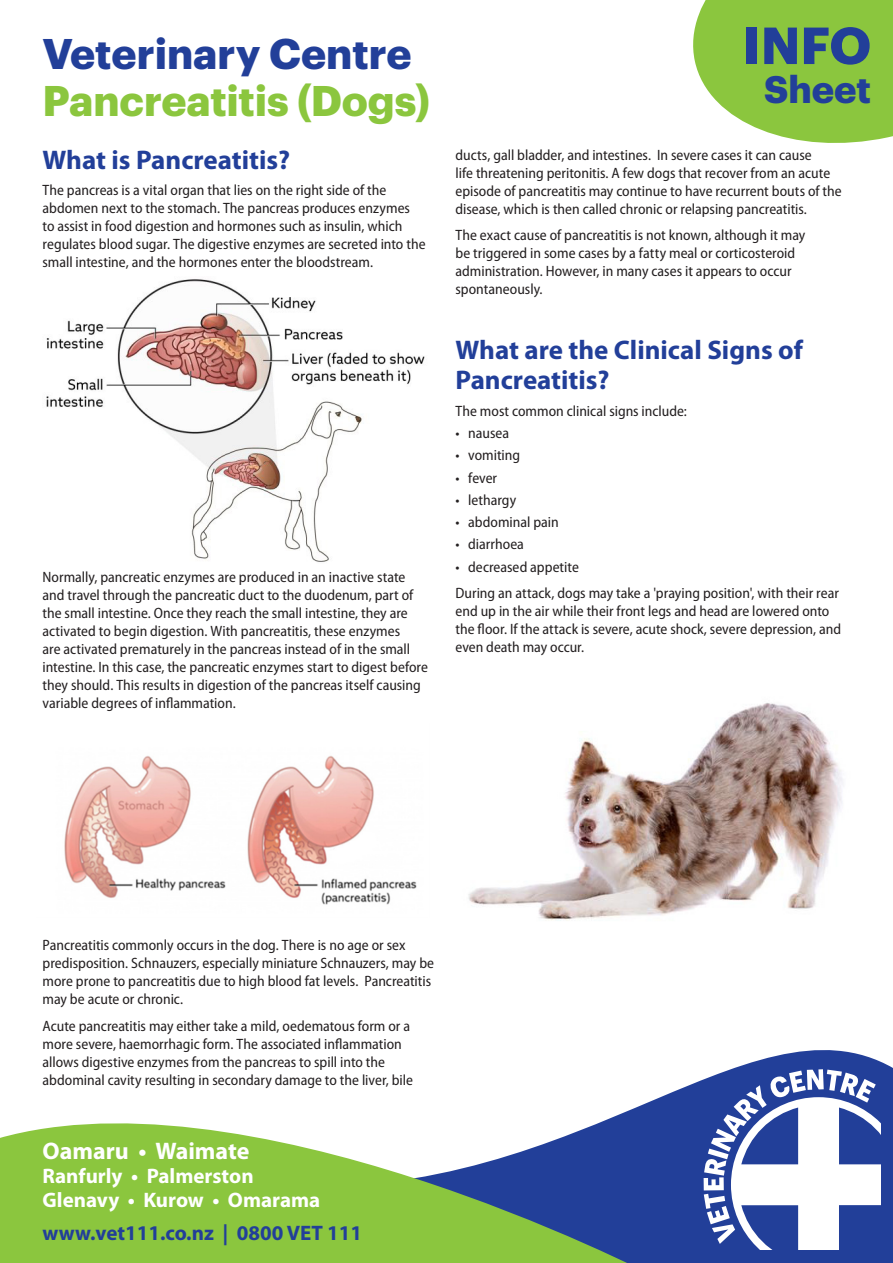
<style>
.page{position:relative;width:893px;height:1263px;background:#fff}
.page>*{position:absolute;margin:0;border:0;box-sizing:border-box;transform-origin:0 0}
.t1{font:700 51px "Graphik";color:#223f99}
.t2{font:700 42px "Graphik";letter-spacing:-.005em;color:#8bc63e}
.t3{font:700 42px "Graphik";color:#223f99}
.t4{font:700 37.5px "Graphik";color:#223f99}
.t5{font:700 27px/30px "Myriad Pro";color:#223f99}
.t6{font:700 24px "Myriad Pro";color:#fff}
.t7{font:700 21px/24px "Myriad Pro";color:#fff}
.t8{font:700 21px "Myriad Pro";color:#223f99}
.t9{font:semi-condensed 15px/18px "Myriad Pro";color:#231f20}
</style>
<div class="page">
<svg style="left:693px;top:0;width:200px;height:143px;background:#97cc53"></svg>
<svg style="left:653px;top:1050px;width:240px;height:213px;fill:#223f99"></svg>
<svg style="left:0;top:1100px;width:653px;height:163px;fill:#8bc63e"></svg>
<svg style="left:704px;top:1069px;width:176px;height:181px"></svg>
<img style="left:46px;top:279px;width:379px;height:283px">
<img style="left:468px;top:703px;width:375px;height:218px">
<img style="left:64px;top:756px;width:353px;height:149px">
<p class="t3" style="left:43px;top:21px;width:371px">Veterinary Centre</p>
<p class="t2" style="left:43px;top:69px;width:389px">Pancreatitis (Dogs)</p>
<p class="t5" style="left:43px;top:144px;width:249px">What is Pancreatitis?</p>
<p class="t9" style="left:43px;top:182px;width:385px">The pancreas is a vital organ that lies on the right side of the abdomen next to the stomach. The pancreas produces enzymes to assist in food digestion and hormones such as insulin, which regulates blood sugar. The digestive enzymes are secreted into the small intestine, and the hormones enter the bloodstream.</p>
<p class="t9" style="left:43px;top:568px;width:387px">Normally, pancreatic enzymes are produced in an inactive state and travel through the pancreatic duct to the duodenum, part of the small intestine. Once they reach the small intestine, they are activated to begin digestion. With pancreatitis, these enzymes<br>are activated prematurely in the pancreas instead of in the small intestine. In this case, the pancreatic enzymes start to digest before they should. This results in digestion of the pancreas itself causing variable degrees of inflammation.</p>
<p class="t1" style="left:743px;top:6px;width:130px">INFO</p>
<p class="t4" style="left:764px;top:60px;width:109px">Sheet</p>
<p class="t9" style="left:455px;top:146px;width:388px">ducts, gall bladder, and intestines. In severe cases it can cause<br>life threatening peritonitis. A few dogs that recover from an acute episode of pancreatitis may continue to have recurrent bouts of the disease, which is then called chronic or relapsing pancreatitis.</p>
<p class="t9" style="left:455px;top:227px;width:351px">The exact cause of pancreatitis is not known, although it may be triggered in some cases by a fatty meal or corticosteroid administration. However, in many cases it appears to occur spontaneously.</p>
<p class="t5" style="left:455px;top:334px;width:349px">What are the Clinical Signs of<br>Pancreatitis?</p>
<p class="t9" style="left:455px;top:402px;width:233px">The most common clinical signs include:</p>
<p class="t9" style="left:455px;top:424px;width:55px">• nausea</p>
<p class="t9" style="left:455px;top:447px;width:66px">• vomiting</p>
<p class="t9" style="left:455px;top:469px;width:43px">• fever</p>
<p class="t9" style="left:455px;top:491px;width:62px">• lethargy</p>
<p class="t9" style="left:455px;top:513px;width:105px">• abdominal pain</p>
<p class="t9" style="left:455px;top:536px;width:70px">• diarrhoea</p>
<p class="t9" style="left:455px;top:558px;width:125px">• decreased appetite</p>
<p class="t9" style="left:455px;top:584px;width:387px">During an attack, dogs may take a 'praying position', with their rear end up in the air while their front legs and head are lowered onto the floor. If the attack is severe, acute shock, severe depression, and even death may occur.</p>
<p class="t9" style="left:43px;top:937px;width:393px">Pancreatitis commonly occurs in the dog. There is no age or sex predisposition. Schnauzers, especially miniature Schnauzers, may be more prone to pancreatitis due to high blood fat levels. Pancreatitis may be acute or chronic.</p>
<p class="t9" style="left:43px;top:1017px;width:372px">Acute pancreatitis may either take a mild, oedematous form or a more severe, haemorrhagic form. The associated inflammation allows digestive enzymes from the pancreas to spill into the abdominal cavity resulting in secondary damage to the liver, bile</p>
<p class="t6" style="left:43px;top:1135px;width:208px">Oamaru • Waimate</p>
<p class="t7" style="left:43px;top:1163px;width:279px">Ranfurly • Palmerston<br>Glenavy • Kurow • Omarama</p>
<p class="t8" style="left:43px;top:1219px;width:321px">www.vet111.co.nz | 0800 VET 111</p>
</div>
